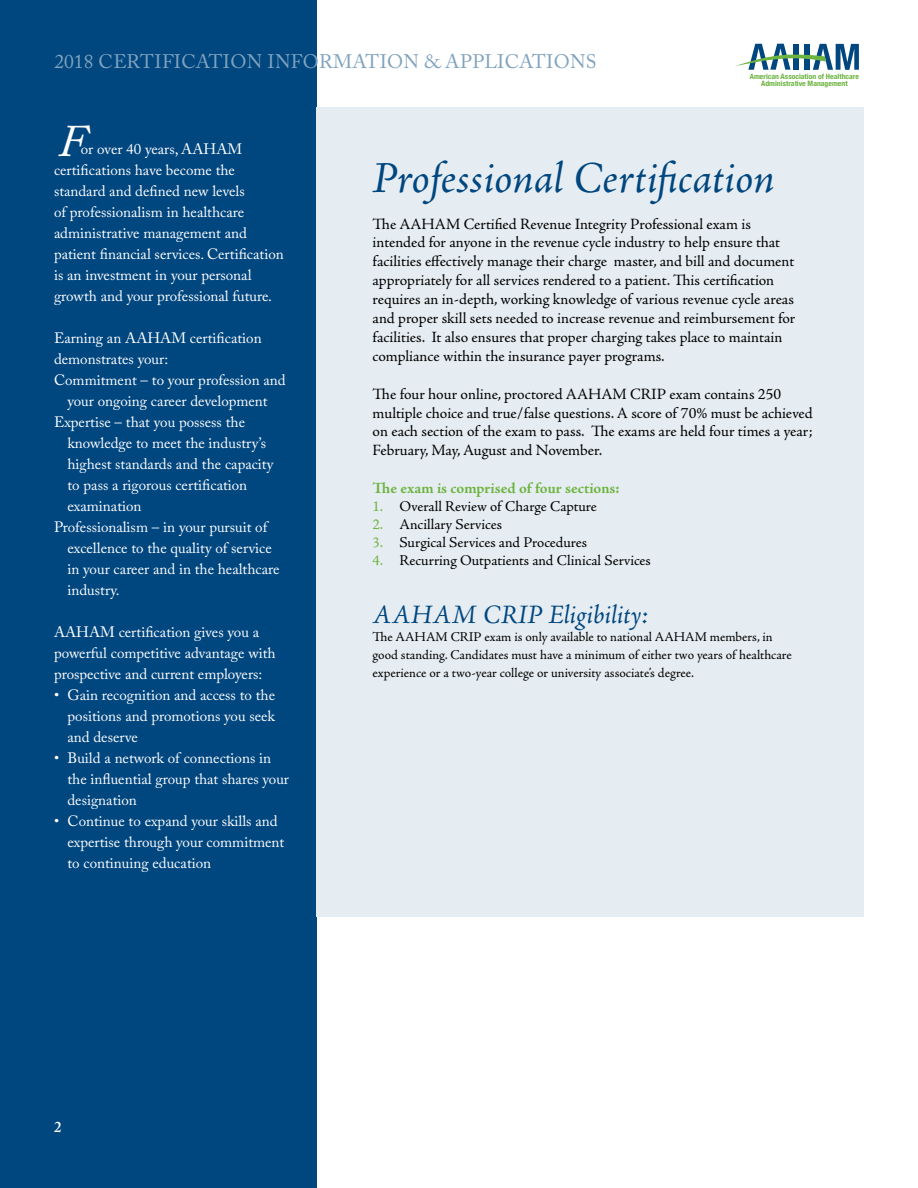
<style>
.page{position:relative;width:918px;height:1188px;background:#fff}
.page>*{position:absolute;margin:0;border:0;box-sizing:border-box;transform-origin:0 0}
.t1{font:italic 45px "Adobe Jenson Pro";letter-spacing:-.005em;color:#00467f}
.t2{font:italic 45px "Adobe Caslon Pro";color:#fff}
.t3{font:italic 27px "Adobe Jenson Pro";color:#00467f}
.t4{font:19.5px "Adobe Caslon Pro";letter-spacing:.015em;color:#80a3bf}
.t5{font:15.75px/18.9px "Adobe Jenson Pro";letter-spacing:-.005em;color:#000}
.t6{font:700 15.75px "Adobe Jenson Pro";letter-spacing:-.005em;color:#6cb33f}
.t7{font:15px/21px "Adobe Caslon Pro";color:#fff}
.t8{font:15px "Adobe Jenson Pro";color:#000}
.t9{font:600 15px "Adobe Caslon Pro";color:#fff}
.t10{font:13.5px/18px "Adobe Jenson Pro";color:#000}
.t11{font:700 condensed 7.35px/7.1px "Helvetica Neue";color:#6cb33f;text-align:center;scale:1.05 1}
.s1{color:#6cb33f}
</style>
<div class="page">
<div style="left:0;top:0;width:316px;height:1188px;background:#00467f"></div>
<svg style="left:735px;top:44px;width:124px;height:26px"></svg>
<div style="left:316px;top:108px;width:548px;height:809px;background:#e6edf2"></div>
<h3 class="t4" style="left:54px;top:50px;width:544px">2018 CERTIFICATION INFORMATION &amp; APPLICATIONS</h3>
<p class="t11" style="left:750px;top:73px;width:105px">American Association of Healthcare<br>Administrative Management</p>
<h1 class="t2" style="left:58px;top:114px;width:29px">F</h1>
<p class="t7" style="left:54px;top:138px;width:231px;text-indent:27px">or over 40 years, AAHAM certifications have become the standard and defined new levels<br>of professionalism in healthcare administrative management and patient financial services. Certification is an investment in your personal growth and your professional future.</p>
<p class="t7" style="left:54px;top:327px;width:209px">Earning an AAHAM certification</p>
<p class="t7" style="left:54px;top:348px;width:116px">demonstrates your:</p>
<p class="t7" style="left:54px;top:369px;width:233px">Commitment – to your profession and</p>
<p class="t7" style="left:68px;top:390px;width:202px">your ongoing career development</p>
<p class="t7" style="left:54px;top:411px;width:193px">Expertise – that you possess the</p>
<p class="t7" style="left:68px;top:432px;width:200px">knowledge to meet the industry’s</p>
<p class="t7" style="left:68px;top:453px;width:207px">highest standards and the capacity</p>
<p class="t7" style="left:68px;top:474px;width:181px">to pass a rigorous certification</p>
<p class="t7" style="left:68px;top:495px;width:76px">examination</p>
<p class="t7" style="left:54px;top:516px;width:215px">Professionalism – in your pursuit of</p>
<p class="t7" style="left:68px;top:537px;width:206px">excellence to the quality of service</p>
<p class="t7" style="left:68px;top:558px;width:214px">in your career and in the healthcare</p>
<p class="t7" style="left:68px;top:579px;width:54px">industry.</p>
<p class="t7" style="left:54px;top:621px;width:223px">AAHAM certification gives you a powerful competitive advantage with prospective and current employers:</p>
<p class="t7" style="left:68px;top:684px;width:209px;text-align:justify;text-indent:-14px">• Gain recognition and access to the positions and promotions you seek and deserve</p>
<p class="t7" style="left:68px;top:747px;width:223px;text-indent:-14px">• Build a network of connections in the influential group that shares your designation</p>
<p class="t7" style="left:68px;top:810px;width:218px;text-indent:-14px">• Continue to expand your skills and expertise through your commitment to continuing education</p>
<h1 class="t1" style="left:373px;top:152px;width:404px">Professional Certification</h1>
<p class="t5" style="left:373px;top:215px;width:424px">The AAHAM Certified Revenue Integrity Professional exam is intended for anyone in the revenue cycle industry to help ensure that facilities effectively manage their charge master, and bill and document appropriately for all services rendered to a patient. This certification requires an in-depth, working knowledge of various revenue cycle areas and proper skill sets needed to increase revenue and reimbursement for facilities. It also ensures that proper charging takes place to maintain compliance within the insurance payer programs.</p>
<p class="t5" style="left:373px;top:385px;width:442px">The four hour online, proctored AAHAM CRIP exam contains 250 multiple choice and true/false questions. A score of 70% must be achieved on each section of the exam to pass. The exams are held four times a year; February, May, August and November.</p>
<p class="t6" style="left:373px;top:479px;width:248px">The exam is comprised of four sections:</p>
<p class="t8" style="left:373px;top:498px;width:226px"><span class="s1">1.</span> Overall Review of Charge Capture</p>
<p class="t8" style="left:373px;top:516px;width:131px"><span class="s1">2.</span> Ancillary Services</p>
<p class="t8" style="left:373px;top:534px;width:216px"><span class="s1">3.</span> Surgical Services and Procedures</p>
<p class="t8" style="left:373px;top:552px;width:280px"><span class="s1">4.</span> Recurring Outpatients and Clinical Services</p>
<h2 class="t3" style="left:373px;top:599px;width:277px">AAHAM CRIP Eligibility:</h2>
<p class="t10" style="left:373px;top:628px;width:421px">The AAHAM CRIP exam is only available to national AAHAM members, in good standing. Candidates must have a minimum of either two years of healthcare experience or a two-year college or university associate’s degree.</p>
<p class="t9" style="left:54px;top:1118px;width:9px">2</p>
</div>
